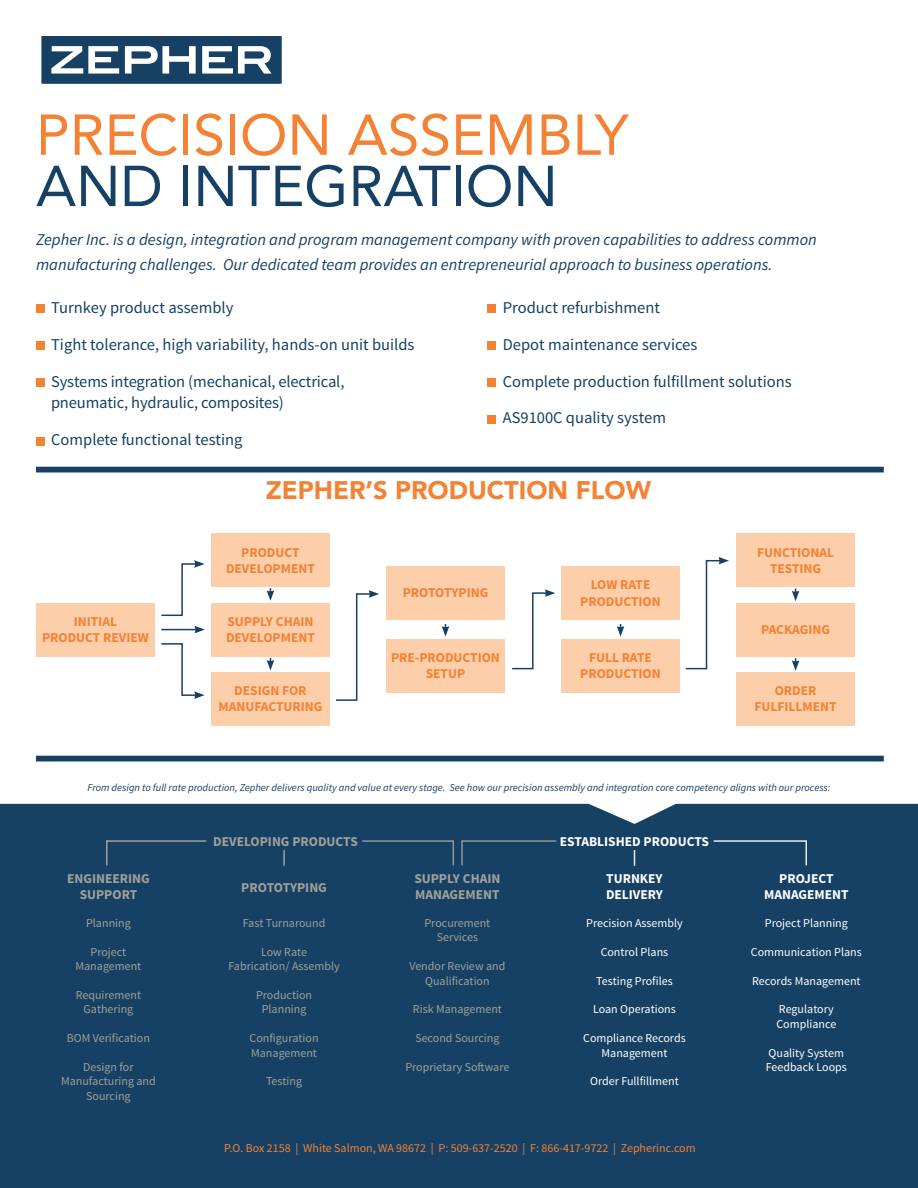
<style>
.page{position:relative;width:918px;height:1188px;background:#fff}
.page>*{position:absolute;margin:0;border:0;box-sizing:border-box;transform-origin:0 0}
.HEADERS{font:57px "Avenir";color:#f48234}
.HEADERS-2{font:57px "Avenir";color:#164164}
.CONTENT{font:900 25.35px "Avenir";color:#f48234}
.CONTENT-2{font:16.5px "Source Sans Pro";color:#164164}
.SUBHEADERS{font:italic 16.5px/25.3px "Source Sans Pro";color:#164164}
.CONTENT-3{font:700 13.5px/16.2px "Source Sans Pro";color:#f48234;text-align:center}
.CONTENT-4{font:700 13.5px/16.2px "Source Sans Pro";color:#a0a198}
.CONTENT-5{font:700 13.5px "Source Sans Pro";color:#fff}
.CONTENT-6{font:12px/14.4px "Source Sans Pro";color:#a0a198;text-align:center}
.CONTENT-7{font:12px/14.4px "Source Sans Pro";color:#fff;text-align:center}
.CONTENT-8{font:12px "Source Sans Pro";color:#f48234}
.SUBHEADERS-2{font:italic 10.5px "Source Sans Pro";color:#164164}
</style>
<div class="page">
<div style="left:36px;top:467px;width:848px;height:5px;background:#164164"></div>
<div style="left:36px;top:756px;width:848px;height:5px;background:#164164"></div>
<div style="left:36px;top:304px;width:9px;height:9px;background:#f48234"></div>
<div style="left:36px;top:341px;width:9px;height:9px;background:#f48234"></div>
<div style="left:36px;top:378px;width:9px;height:9px;background:#f48234"></div>
<div style="left:36px;top:437px;width:9px;height:8px;background:#f48234"></div>
<div style="left:488px;top:304px;width:8px;height:9px;background:#f48234"></div>
<div style="left:488px;top:341px;width:8px;height:9px;background:#f48234"></div>
<div style="left:488px;top:378px;width:8px;height:9px;background:#f48234"></div>
<div style="left:488px;top:415px;width:8px;height:8px;background:#f48234"></div>
<div style="left:0;top:804px;width:918px;height:384px;background:#164164"></div>
<svg style="left:105px;top:840px;width:103px;height:27px"></svg>
<svg style="left:283px;top:850px;width:2px;height:16px"></svg>
<svg style="left:361px;top:840px;width:197px;height:27px"></svg>
<svg style="left:712px;top:840px;width:96px;height:27px"></svg>
<svg style="left:634px;top:850px;width:1px;height:16px"></svg>
<div style="left:41px;top:36px;width:241px;height:48px;background:#164164"></div>
<svg style="left:51px;top:46px;width:220px;height:28px"></svg>
<div style="left:36px;top:603px;width:119px;height:53px;background:#fcceaa"></div>
<div style="left:211px;top:534px;width:119px;height:53px;background:#fcceaa"></div>
<div style="left:211px;top:603px;width:119px;height:53px;background:#fcceaa"></div>
<div style="left:211px;top:672px;width:119px;height:53px;background:#fcceaa"></div>
<div style="left:736px;top:534px;width:119px;height:53px;background:#fcceaa"></div>
<div style="left:736px;top:603px;width:119px;height:53px;background:#fcceaa"></div>
<div style="left:736px;top:672px;width:119px;height:53px;background:#fcceaa"></div>
<div style="left:386px;top:567px;width:119px;height:53px;background:#fcceaa"></div>
<div style="left:386px;top:639px;width:119px;height:54px;background:#fcceaa"></div>
<div style="left:561px;top:567px;width:119px;height:53px;background:#fcceaa"></div>
<div style="left:561px;top:639px;width:119px;height:54px;background:#fcceaa"></div>
<svg style="left:161px;top:560px;width:44px;height:57px"></svg>
<svg style="left:336px;top:590px;width:43px;height:111px"></svg>
<svg style="left:512px;top:589px;width:43px;height:81px"></svg>
<svg style="left:685px;top:557px;width:44px;height:113px"></svg>
<svg style="left:161px;top:643px;width:44px;height:56px"></svg>
<hr style="left:161px;top:629px;width:36px;height:1px;background:#164164">
<svg style="left:194px;top:626px;width:11px;height:7px"></svg>
<svg style="left:267px;top:588px;width:7px;height:13px"></svg>
<svg style="left:267px;top:658px;width:7px;height:12px"></svg>
<svg style="left:442px;top:624px;width:7px;height:13px"></svg>
<svg style="left:617px;top:624px;width:7px;height:13px"></svg>
<svg style="left:792px;top:589px;width:7px;height:12px"></svg>
<svg style="left:792px;top:658px;width:7px;height:13px"></svg>
<p class="HEADERS" style="left:36px;top:89px;width:594px">PRECISION ASSEMBLY</p>
<p class="HEADERS-2" style="left:36px;top:141px;width:523px">AND INTEGRATION</p>
<p class="SUBHEADERS" style="left:36px;top:227px;width:782px">Zepher Inc. is a design, integration and program management company with proven capabilities to address common manufacturing challenges. Our dedicated team provides an entrepreneurial approach to business operations.</p>
<p class="CONTENT-2" style="left:51px;top:297px;width:184px">Turnkey product assembly</p>
<p class="CONTENT-2" style="left:51px;top:334px;width:365px">Tight tolerance, high variability, hands-on unit builds</p>
<p class="CONTENT-2" style="left:51px;top:371px;width:295px">Systems integration (mechanical, electrical,</p>
<p class="CONTENT-2" style="left:51px;top:393px;width:234px">pneumatic, hydraulic, composites)</p>
<p class="CONTENT-2" style="left:51px;top:430px;width:193px">Complete functional testing</p>
<p class="CONTENT-2" style="left:503px;top:297px;width:159px">Product refurbishment</p>
<p class="CONTENT-2" style="left:503px;top:334px;width:196px">Depot maintenance services</p>
<p class="CONTENT-2" style="left:503px;top:371px;width:290px">Complete production fulfillment solutions</p>
<p class="CONTENT-2" style="left:503px;top:408px;width:165px">AS9100C quality system</p>
<p class="CONTENT-3" style="left:74px;top:614px;width:45px">INITIAL</p>
<p class="CONTENT-3" style="left:42px;top:630px;width:108px">PRODUCT REVIEW</p>
<p class="CONTENT" style="left:266px;top:468px;width:387px">ZEPHER’S PRODUCTION FLOW</p>
<p class="CONTENT-3" style="left:241px;top:544px;width:60px">PRODUCT</p>
<p class="CONTENT-3" style="left:226px;top:561px;width:90px">DEVELOPMENT</p>
<p class="CONTENT-3" style="left:227px;top:614px;width:88px">SUPPLY CHAIN</p>
<p class="CONTENT-3" style="left:226px;top:630px;width:90px">DEVELOPMENT</p>
<p class="CONTENT-3" style="left:234px;top:683px;width:74px">DESIGN FOR</p>
<p class="CONTENT-3" style="left:218px;top:699px;width:106px">MANUFACTURING</p>
<p class="CONTENT-3" style="left:403px;top:585px;width:87px">PROTOTYPING</p>
<p class="CONTENT-3" style="left:391px;top:650px;width:110px">PRE-PRODUCTION<br>SETUP</p>
<p class="CONTENT-3" style="left:591px;top:577px;width:61px">LOW RATE</p>
<p class="CONTENT-3" style="left:580px;top:593px;width:82px">PRODUCTION</p>
<p class="CONTENT-3" style="left:589px;top:650px;width:64px">FULL RATE</p>
<p class="CONTENT-3" style="left:580px;top:666px;width:82px">PRODUCTION</p>
<p class="CONTENT-3" style="left:757px;top:544px;width:79px">FUNCTIONAL<br>TESTING</p>
<p class="CONTENT-3" style="left:761px;top:622px;width:70px">PACKAGING</p>
<p class="CONTENT-3" style="left:775px;top:683px;width:43px">ORDER</p>
<p class="CONTENT-3" style="left:755px;top:699px;width:84px">FULFILLMENT</p>
<p class="SUBHEADERS-2" style="left:88px;top:782px;width:744px">From design to full rate production, Zepher delivers quality and value at every stage. See how our precision assembly and integration core competency aligns with our process:</p>
<p class="CONTENT-4" style="left:67px;top:871px;width:84px">ENGINEERING</p>
<p class="CONTENT-4" style="left:80px;top:887px;width:59px">SUPPORT</p>
<p class="CONTENT-6" style="left:86px;top:916px;width:46px">Planning</p>
<p class="CONTENT-6" style="left:91px;top:945px;width:37px">Project</p>
<p class="CONTENT-6" style="left:76px;top:959px;width:67px">Management</p>
<p class="CONTENT-6" style="left:76px;top:988px;width:67px">Requirement</p>
<p class="CONTENT-6" style="left:84px;top:1002px;width:51px">Gathering</p>
<p class="CONTENT-6" style="left:67px;top:1031px;width:85px">BOM Verification</p>
<p class="CONTENT-6" style="left:83px;top:1060px;width:52px">Design for</p>
<p class="CONTENT-6" style="left:61px;top:1074px;width:96px">Manufacturing and<br>Sourcing</p>
<p class="CONTENT-4" style="left:213px;top:834px;width:146px">DEVELOPING PRODUCTS</p>
<p class="CONTENT-5" style="left:560px;top:833px;width:151px">ESTABLISHED PRODUCTS</p>
<p class="CONTENT-4" style="left:241px;top:880px;width:87px">PROTOTYPING</p>
<p class="CONTENT-6" style="left:243px;top:916px;width:84px">Fast Turnaround</p>
<p class="CONTENT-6" style="left:261px;top:945px;width:47px">Low Rate</p>
<p class="CONTENT-6" style="left:228px;top:959px;width:113px">Fabrication/ Assembly</p>
<p class="CONTENT-6" style="left:256px;top:988px;width:58px">Production</p>
<p class="CONTENT-6" style="left:262px;top:1002px;width:46px">Planning</p>
<p class="CONTENT-6" style="left:250px;top:1031px;width:70px">Configuration</p>
<p class="CONTENT-6" style="left:251px;top:1046px;width:67px">Management</p>
<p class="CONTENT-6" style="left:266px;top:1074px;width:38px">Testing</p>
<p class="CONTENT-4" style="left:414px;top:871px;width:88px">SUPPLY CHAIN<br>MANAGEMENT</p>
<p class="CONTENT-6" style="left:424px;top:916px;width:67px">Procurement</p>
<p class="CONTENT-6" style="left:437px;top:930px;width:43px">Services</p>
<p class="CONTENT-6" style="left:409px;top:959px;width:97px">Vendor Review and<br>Qualification</p>
<p class="CONTENT-6" style="left:413px;top:1002px;width:91px">Risk Management</p>
<p class="CONTENT-6" style="left:415px;top:1031px;width:86px">Second Sourcing</p>
<p class="CONTENT-6" style="left:405px;top:1060px;width:105px">Proprietary Software</p>
<p class="CONTENT-5" style="left:606px;top:870px;width:58px">TURNKEY</p>
<p class="CONTENT-5" style="left:606px;top:886px;width:58px">DELIVERY</p>
<p class="CONTENT-7" style="left:586px;top:916px;width:98px">Precision Assembly</p>
<p class="CONTENT-7" style="left:601px;top:945px;width:69px">Control Plans</p>
<p class="CONTENT-7" style="left:596px;top:974px;width:78px">Testing Profiles</p>
<p class="CONTENT-7" style="left:593px;top:1002px;width:84px">Loan Operations</p>
<p class="CONTENT-7" style="left:583px;top:1031px;width:104px">Compliance Records<br>Management</p>
<p class="CONTENT-7" style="left:590px;top:1074px;width:90px">Order Fullfillment</p>
<p class="CONTENT-8" style="left:224px;top:1140px;width:473px">P.O. Box 2158 | White Salmon, WA 98672 | P: 509-637-2520 | F: 866-417-9722 | Zepherinc.com</p>
<p class="CONTENT-5" style="left:779px;top:870px;width:56px">PROJECT</p>
<p class="CONTENT-5" style="left:764px;top:886px;width:86px">MANAGEMENT</p>
<p class="CONTENT-7" style="left:765px;top:916px;width:85px">Project Planning</p>
<p class="CONTENT-7" style="left:751px;top:945px;width:112px">Communication Plans</p>
<p class="CONTENT-7" style="left:752px;top:974px;width:110px">Records Management</p>
<p class="CONTENT-7" style="left:779px;top:1002px;width:56px">Regulatory</p>
<p class="CONTENT-7" style="left:777px;top:1017px;width:61px">Compliance</p>
<p class="CONTENT-7" style="left:769px;top:1046px;width:77px">Quality System</p>
<p class="CONTENT-7" style="left:766px;top:1060px;width:83px">Feedback Loops</p>
</div>
